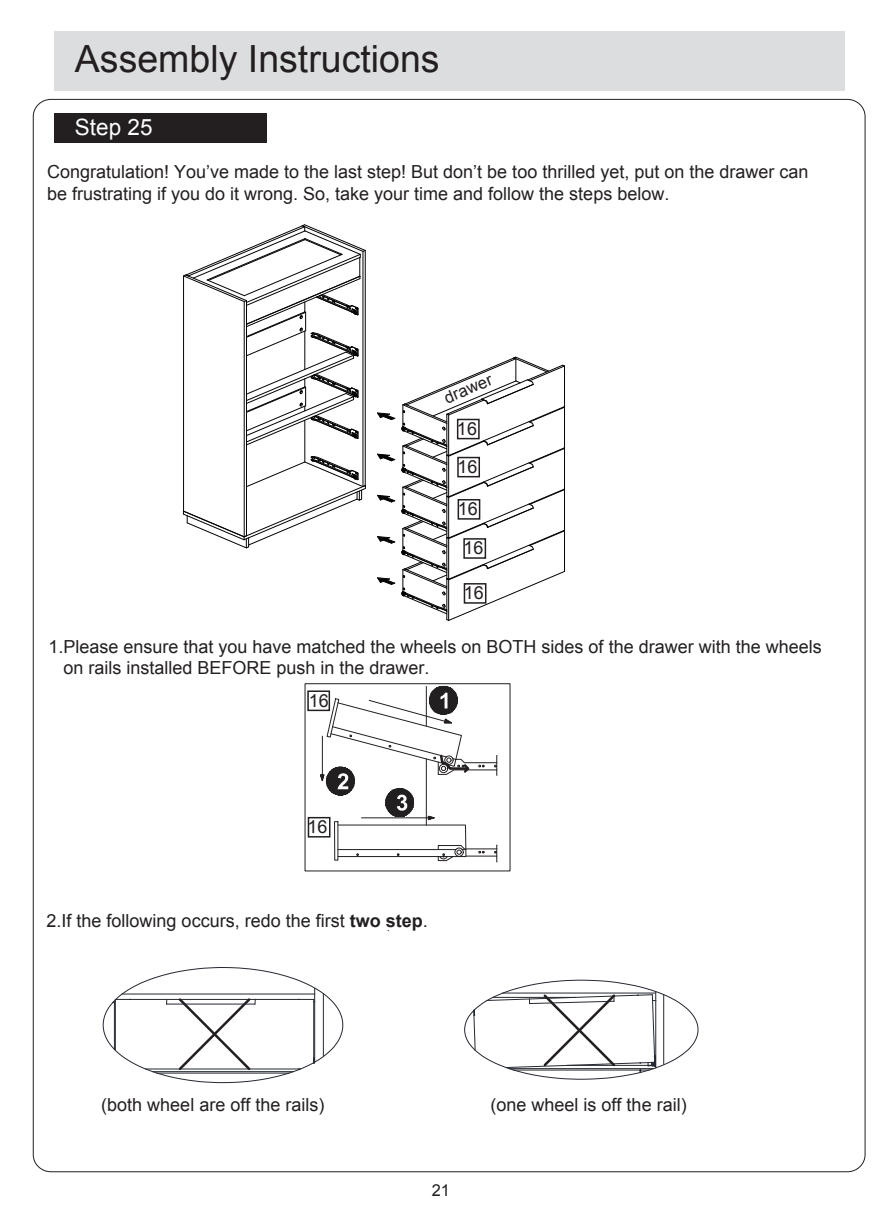
<style>
.page{position:relative;width:893px;height:1212px;background:#fff}
.page>*{position:absolute;margin:0;border:0;box-sizing:border-box;transform-origin:0 0}
.t1{font:37.5px "Arial";color:#231f20}
.t2{font:22.5px "Arial";color:#fff}
.t3{font:18px/21.6px "Arial";color:#231f20}
.t4{font:16.5px "Arial";color:#231f20}
.t5{font:16.35px "Arial";color:#231f20}
.s1{font-weight:700}
</style>
<div class="page">
<div style="left:54px;top:31px;width:791px;height:59px;background:#dcdddf"></div>
<div style="left:54px;top:113px;width:212px;height:29px;background:#231f20"></div>
<div style="left:307px;top:690px;width:23px;height:21px;background:#fff;border:2px solid #231f20"></div>
<div style="left:308px;top:817px;width:22px;height:20px;background:#fff;border:2px solid #231f20"></div>
<hr style="left:426px;top:759px;width:1px;height:66px;background:#231f20">
<div style="left:334px;top:821px;width:4px;height:39px;border:1px solid #231f20"></div>
<div style="left:338px;top:825px;width:128px;height:32px;border:1px solid #231f20"></div>
<hr style="left:338px;top:849px;width:118px;height:1px;background:#231f20">
<svg style="left:438px;top:845px;width:60px;height:17px"></svg>
<svg style="left:320px;top:686px;width:178px;height:134px"></svg>
<hr style="left:304px;top:420px;width:1px;height:42px;background:#030303">
<hr style="left:365px;top:250px;width:1px;height:236px;background:#030303">
<hr style="left:363px;top:251px;width:1px;height:236px;background:#030303">
<hr style="left:183px;top:276px;width:1px;height:235px;background:#030303">
<hr style="left:244px;top:302px;width:1px;height:235px;background:#030303">
<hr style="left:246px;top:301px;width:1px;height:235px;background:#030303">
<svg style="left:377px;top:356px;width:188px;height:265px"></svg>
<hr style="left:446px;top:579px;width:1px;height:41px;background:#030303">
<hr style="left:448px;top:580px;width:1px;height:40px;background:#030303">
<svg style="left:183px;top:224px;width:183px;height:222px"></svg>
<svg style="left:182px;top:455px;width:184px;height:94px"></svg>
<svg style="left:464px;top:979px;width:235px;height:101px"></svg>
<svg style="left:102px;top:967px;width:242px;height:116px"></svg>
<hr style="left:167px;top:1004px;width:88px;height:1px;background:#242830">
<h1 class="t1" style="left:75px;top:35px;width:366px">Assembly Instructions</h1>
<p class="t2" style="left:75px;top:112px;width:79px">Step 25</p>
<p class="t3" style="left:47px;top:162px;width:763px">Congratulation! You’ve made to the last step! But don’t be too thrilled yet, put on the drawer can be frustrating if you do it wrong. So, take your time and follow the steps below.</p>
<p class="t4" style="left:441px;top:388px;width:52px;rotate:-23deg">drawer</p>
<p class="t3" style="left:457px;top:410px;width:22px;line-height:38.1px">16<br>16</p>
<p class="t3" style="left:458px;top:498px;width:22px">16</p>
<p class="t3" style="left:463px;top:537px;width:22px">16</p>
<p class="t3" style="left:464px;top:582px;width:22px">16</p>
<p class="t3" style="left:63px;top:636px;width:760px;text-indent:-15px">1.Please ensure that you have matched the wheels on BOTH sides of the drawer with the wheels on rails installed BEFORE push in the drawer.</p>
<p class="t3" style="left:309px;top:690px;width:22px">16</p>
<p class="t3" style="left:307px;top:816px;width:22px">16</p>
<p class="t3" style="left:47px;top:910px;width:383px">2.If the following occurs, redo the first <span class="s1">two step</span>.</p>
<p class="t3" style="left:101px;top:1094px;width:225px">(both wheel are off the rails)</p>
<p class="t3" style="left:491px;top:1094px;width:198px">(one wheel is off the rail)</p>
<p class="t5" style="left:432px;top:1179px;width:20px">21</p>
</div>
